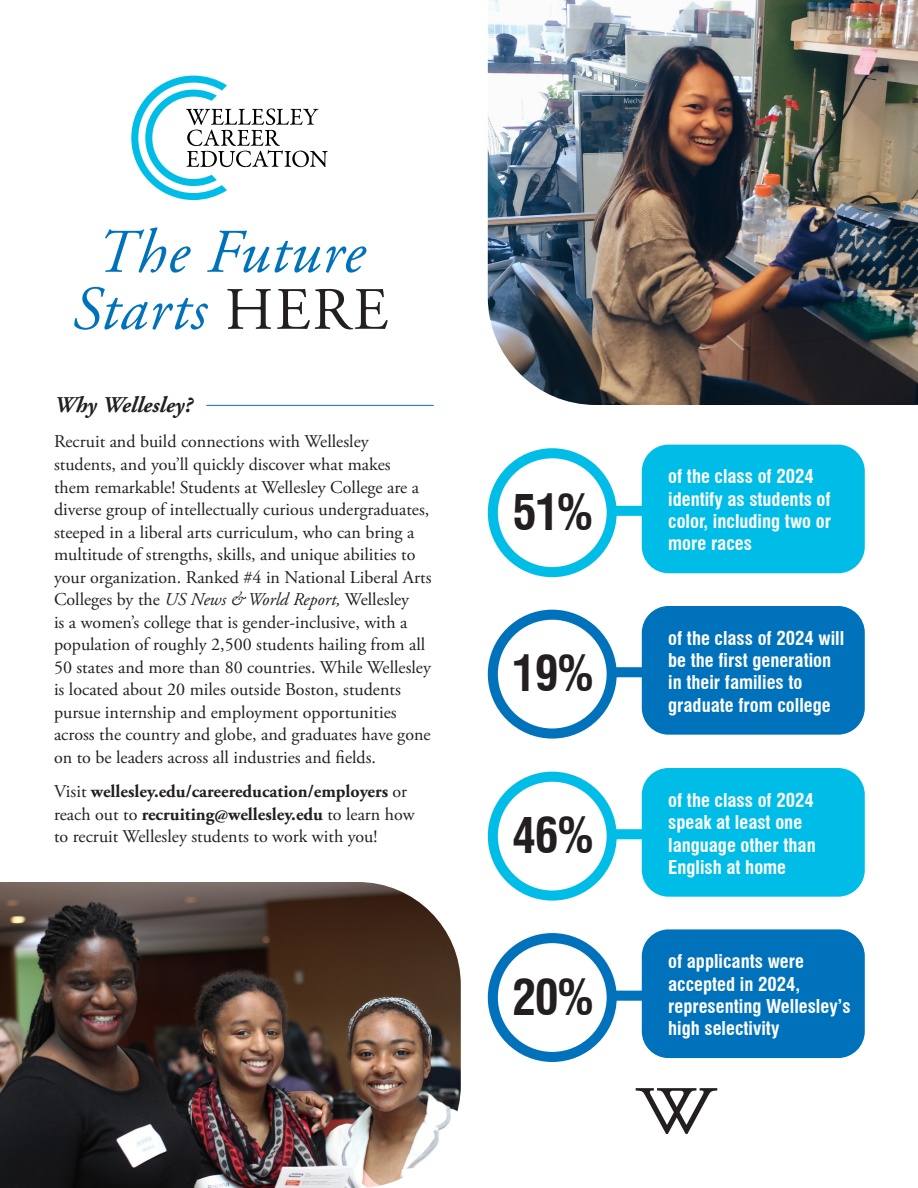
<style>
.page{position:relative;width:918px;height:1188px;background:#fff}
.page>*{position:absolute;margin:0;border:0;box-sizing:border-box;transform-origin:0 0}
.t1{font:italic 61.95px "Adobe Garamond Pro";letter-spacing:.02em;color:#0072bc}
.t2{font:700 condensed 48px "Swiss 721 BT";letter-spacing:-.03em;color:#231f20}
.t3{font:italic 700 22.5px "Adobe Garamond Pro";color:#231f20}
.t4{font:700 condensed 18.6px/22.4px "Swiss 721 BT";color:#fff}
.t5{font:18px/22.5px "Adobe Garamond Pro";color:#231f20}
.s1{font-style:normal;font-size:60px;color:#231f20}
.s2{font-style:italic}
.s3{font-weight:700}
</style>
<div class="page">
<svg style="left:131px;top:76px;width:197px;height:124px"></svg>
<div style="left:488px;top:448px;width:129px;height:129px;border:10px solid #00bde8;border-radius:50%"></div>
<div style="left:614px;top:506px;width:41px;height:10px;background:#00bde8"></div>
<div style="left:642px;top:445px;width:223px;height:128px;background:#00bde8;border-radius:27px"></div>
<hr style="left:207px;top:405px;width:226px;height:1px;background:#0072bc">
<img style="left:0;top:882px;width:461px;height:306px">
<img style="left:488px;top:1px;width:430px;height:404px">
<hr style="left:427px;top:0;width:491px;height:1px;background:#57585a">
<svg style="left:636px;top:1088px;width:81px;height:46px"></svg>
<div style="left:488px;top:610px;width:129px;height:129px;border:10px solid #0072bc;border-radius:50%"></div>
<div style="left:614px;top:667px;width:41px;height:10px;background:#0072bc"></div>
<div style="left:642px;top:606px;width:223px;height:129px;background:#0072bc;border-radius:27px"></div>
<div style="left:488px;top:772px;width:129px;height:129px;border:10px solid #00bde8;border-radius:50%"></div>
<div style="left:614px;top:829px;width:41px;height:10px;background:#00bde8"></div>
<div style="left:642px;top:768px;width:223px;height:129px;background:#00bde8;border-radius:27px"></div>
<div style="left:488px;top:933px;width:129px;height:129px;border:10px solid #0072bc;border-radius:50%"></div>
<div style="left:614px;top:991px;width:41px;height:10px;background:#0072bc"></div>
<div style="left:642px;top:929px;width:223px;height:129px;background:#0072bc;border-radius:27px"></div>
<p class="t1" style="left:96px;top:215px;width:270px">The Future</p>
<p class="t1" style="left:72px;top:272px;width:318px">Starts <span class="s1">HERE</span></p>
<p class="t3" style="left:54px;top:392px;width:140px">Why Wellesley?</p>
<p class="t5" style="left:54px;top:430px;width:379px">Recruit and build connections with Wellesley students, and you’ll quickly discover what makes<br>them remarkable! Students at Wellesley College are a diverse group of intellectually curious undergraduates, steeped in a liberal arts curriculum, who can bring a multitude of strengths, skills, and unique abilities to your organization. Ranked #4 in National Liberal Arts Colleges by the <span class="s2">US News &amp; World Report,</span> Wellesley<br>is a women’s college that is gender-inclusive, with a population of roughly 2,500 students hailing from all 50 states and more than 80 countries. While Wellesley is located about 20 miles outside Boston, students pursue internship and employment opportunities across the country and globe, and graduates have gone on to be leaders across all industries and fields.</p>
<p class="t5" style="left:54px;top:781px;width:362px">Visit <span class="s3">wellesley.edu/careereducation/employers</span> or reach out to <span class="s3">recruiting@wellesley.edu</span> to learn how to recruit Wellesley students to work with you!</p>
<p class="t2" style="left:513px;top:484px;width:82px">51%</p>
<p class="t2" style="left:512px;top:645px;width:84px">19%</p>
<p class="t2" style="left:512px;top:807px;width:84px">46%</p>
<p class="t2" style="left:512px;top:969px;width:84px">20%</p>
<p class="t4" style="left:668px;top:465px;width:164px">of the class of 2024 identify as students of color, including two or more races</p>
<p class="t4" style="left:668px;top:627px;width:178px">of the class of 2024 will be the first generation in their families to graduate from college</p>
<p class="t4" style="left:668px;top:789px;width:149px">of the class of 2024 speak at least one language other than<br>English at home</p>
<p class="t4" style="left:668px;top:950px;width:184px">of applicants were accepted in 2024, representing Wellesley’s high selectivity</p>
</div>
